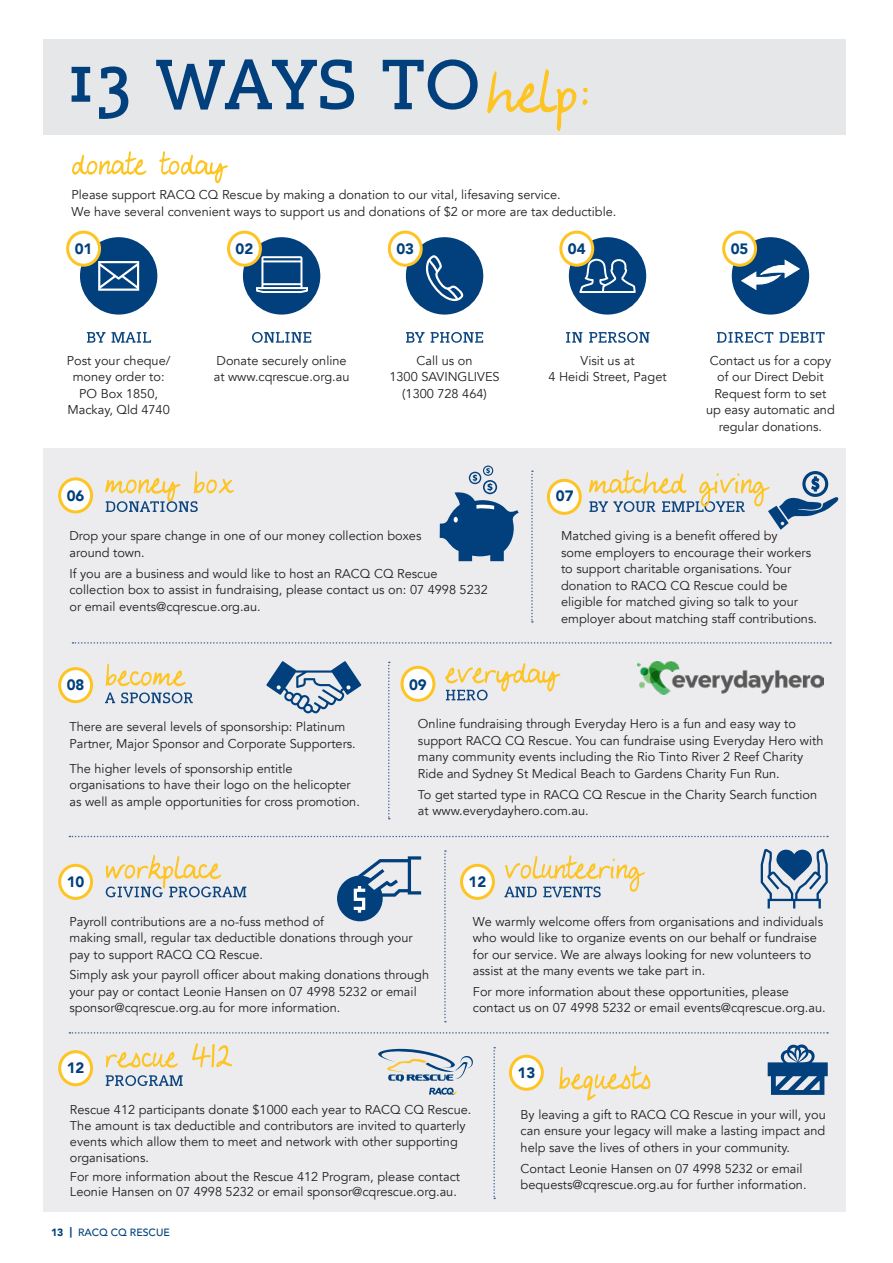
<style>
.page{position:relative;width:893px;height:1263px;background:#fff}
.page>*{position:absolute;margin:0;border:0;box-sizing:border-box;transform-origin:0 0}
.t1{font:900 15px "Avenir";color:#01407c}
.t2{font:12.75px/16.5px "Avenir";color:#231f20}
.t3{font:500 10.5px "Avenir";color:#01407c}
.s1{font-weight:900}
</style>
<div class="page">
<div style="left:44px;top:448px;width:802px;height:764px;background:#ececee"></div>
<div style="left:44px;top:39px;width:802px;height:96px;background:#e6e7e9"></div>
<svg style="left:72px;top:151px;width:156px;height:32px"></svg>
<svg style="left:106px;top:1043px;width:126px;height:25px"></svg>
<svg style="left:559px;top:1066px;width:91px;height:34px"></svg>
<svg style="left:72px;top:59px;width:406px;height:60px"></svg>
<svg style="left:487px;top:69px;width:100px;height:62px"></svg>
<svg style="left:87px;top:332px;width:64px;height:11px"></svg>
<svg style="left:252px;top:332px;width:59px;height:11px"></svg>
<svg style="left:105px;top:692px;width:88px;height:11px"></svg>
<svg style="left:105px;top:471px;width:129px;height:41px"></svg>
<svg style="left:106px;top:855px;width:140px;height:42px"></svg>
<svg style="left:106px;top:1075px;width:77px;height:11px"></svg>
<svg style="left:445px;top:663px;width:115px;height:37px"></svg>
<svg style="left:406px;top:332px;width:77px;height:11px"></svg>
<svg style="left:566px;top:332px;width:83px;height:11px"></svg>
<svg style="left:717px;top:332px;width:108px;height:11px"></svg>
<div style="left:80px;top:237px;width:77px;height:78px;background:#01407c;border-radius:50%"></div>
<div style="left:243px;top:237px;width:77px;height:78px;background:#01407c;border-radius:50%"></div>
<div style="left:406px;top:237px;width:77px;height:78px;background:#01407c;border-radius:50%"></div>
<div style="left:569px;top:237px;width:77px;height:78px;background:#01407c;border-radius:50%"></div>
<div style="left:732px;top:237px;width:77px;height:78px;background:#01407c;border-radius:50%"></div>
<svg style="left:98px;top:261px;width:41px;height:30px"></svg>
<svg style="left:579px;top:259px;width:57px;height:34px"></svg>
<svg style="left:256px;top:256px;width:52px;height:37px"></svg>
<svg style="left:426px;top:255px;width:38px;height:46px"></svg>
<svg style="left:741px;top:260px;width:59px;height:30px"></svg>
<svg style="left:504px;top:855px;width:141px;height:42px"></svg>
<svg style="left:106px;top:664px;width:79px;height:22px"></svg>
<svg style="left:531px;top:470px;width:2px;height:153px"></svg>
<svg style="left:444px;top:850px;width:2px;height:172px"></svg>
<svg style="left:493px;top:1047px;width:2px;height:152px"></svg>
<svg style="left:388px;top:662px;width:2px;height:157px"></svg>
<svg style="left:72px;top:642px;width:759px;height:2px"></svg>
<svg style="left:69px;top:836px;width:759px;height:1px"></svg>
<svg style="left:69px;top:1032px;width:759px;height:1px"></svg>
<svg style="left:589px;top:470px;width:249px;height:60px"></svg>
<img style="left:638px;top:662px;width:185px;height:33px">
<svg style="left:440px;top:465px;width:79px;height:96px"></svg>
<svg style="left:266px;top:661px;width:95px;height:52px"></svg>
<svg style="left:337px;top:856px;width:84px;height:65px"></svg>
<div style="left:68px;top:232px;width:32px;height:33px;background:#fff;border-radius:50%"></div>
<div style="left:66px;top:231px;width:35px;height:36px;border:3px solid #fec422;border-radius:50%"></div>
<div style="left:229px;top:232px;width:31px;height:33px;background:#fff;border-radius:50%"></div>
<div style="left:227px;top:231px;width:35px;height:36px;border:3px solid #fec422;border-radius:50%"></div>
<div style="left:389px;top:232px;width:32px;height:33px;background:#fff;border-radius:50%"></div>
<div style="left:388px;top:231px;width:35px;height:36px;border:3px solid #fec422;border-radius:50%"></div>
<div style="left:561px;top:232px;width:32px;height:33px;background:#fff;border-radius:50%"></div>
<div style="left:559px;top:231px;width:35px;height:36px;border:3px solid #fec422;border-radius:50%"></div>
<div style="left:724px;top:232px;width:32px;height:33px;background:#fff;border-radius:50%"></div>
<div style="left:722px;top:231px;width:35px;height:36px;border:3px solid #fec422;border-radius:50%"></div>
<div style="left:548px;top:480px;width:32px;height:33px;background:#fff;border-radius:50%"></div>
<div style="left:547px;top:479px;width:35px;height:36px;border:3px solid #fec422;border-radius:50%"></div>
<div style="left:60px;top:479px;width:32px;height:33px;background:#fff;border-radius:50%"></div>
<div style="left:58px;top:477px;width:35px;height:36px;border:3px solid #fec422;border-radius:50%"></div>
<div style="left:60px;top:669px;width:32px;height:33px;background:#fff;border-radius:50%"></div>
<div style="left:58px;top:667px;width:35px;height:36px;border:3px solid #fec422;border-radius:50%"></div>
<div style="left:60px;top:865px;width:32px;height:33px;background:#fff;border-radius:50%"></div>
<div style="left:58px;top:864px;width:35px;height:36px;border:3px solid #fec422;border-radius:50%"></div>
<div style="left:60px;top:1052px;width:32px;height:33px;background:#fff;border-radius:50%"></div>
<div style="left:58px;top:1050px;width:35px;height:36px;border:3px solid #fec422;border-radius:50%"></div>
<div style="left:510px;top:1056px;width:32px;height:33px;background:#fff;border-radius:50%"></div>
<div style="left:509px;top:1055px;width:35px;height:36px;border:3px solid #fec422;border-radius:50%"></div>
<div style="left:462px;top:865px;width:31px;height:33px;background:#fff;border-radius:50%"></div>
<div style="left:460px;top:864px;width:35px;height:36px;border:3px solid #fec422;border-radius:50%"></div>
<div style="left:402px;top:667px;width:32px;height:33px;background:#fff;border-radius:50%"></div>
<div style="left:401px;top:666px;width:34px;height:36px;border:3px solid #fec422;border-radius:50%"></div>
<svg style="left:761px;top:849px;width:67px;height:59px"></svg>
<svg style="left:768px;top:1044px;width:60px;height:51px"></svg>
<svg style="left:378px;top:1048px;width:95px;height:33px"></svg>
<svg style="left:429px;top:1088px;width:28px;height:7px"></svg>
<p class="t2" style="left:72px;top:187px;width:546px">Please support RACQ CQ Rescue by making a donation to our vital, lifesaving service.<br>We have several convenient ways to support us and donations of $2 or more are tax deductible.</p>
<p class="t1" style="left:75px;top:236px;width:19px">01</p>
<p class="t1" style="left:236px;top:236px;width:19px">02</p>
<p class="t1" style="left:396px;top:236px;width:19px">03</p>
<p class="t1" style="left:568px;top:236px;width:19px">04</p>
<p class="t1" style="left:731px;top:236px;width:19px">05</p>
<p class="t2" style="left:67px;top:352px;width:105px;text-align:center">Post your cheque/ money order to:<br>PO Box 1850,<br>Mackay, Qld 4740</p>
<p class="t1" style="left:67px;top:483px;width:19px">06</p>
<p class="t2" style="left:214px;top:352px;width:137px">Donate securely online at www.cqrescue.org.au</p>
<p class="t2" style="left:389px;top:352px;width:112px;text-align:center">Call us on<br>1300 SAVINGLIVES (1300 728 464)</p>
<p class="t2" style="left:548px;top:352px;width:120px;text-align:center">Visit us at<br>4 Heidi Street, Paget</p>
<p class="t2" style="left:706px;top:352px;width:130px;text-align:center">Contact us for a copy of our Direct Debit<br>Request form to set up easy automatic and regular donations.</p>
<p class="t1" style="left:556px;top:483px;width:19px">07</p>
<p class="t2" style="left:69px;top:528px;width:353px">Drop your spare change in one of our money collection boxes around town.</p>
<p class="t2" style="left:69px;top:565px;width:420px">If you are a business and would like to host an RACQ CQ Rescue collection box to assist in fundraising, please contact us on: 07 4998 5232 or email events@cqrescue.org.au.</p>
<p class="t1" style="left:67px;top:672px;width:19px">08</p>
<p class="t1" style="left:409px;top:672px;width:19px">09</p>
<p class="t2" style="left:561px;top:528px;width:257px">Matched giving is a benefit offered by<br>some employers to encourage their workers to support charitable organisations. Your donation to RACQ CQ Rescue could be eligible for matched giving so talk to your employer about matching staff contributions.</p>
<p class="t2" style="left:69px;top:719px;width:288px">There are several levels of sponsorship: Platinum<br>Partner, Major Sponsor and Corporate Supporters.</p>
<p class="t2" style="left:69px;top:760px;width:292px">The higher levels of sponsorship entitle organisations to have their logo on the helicopter as well as ample opportunities for cross promotion.</p>
<p class="t1" style="left:67px;top:869px;width:19px">10</p>
<p class="t2" style="left:418px;top:716px;width:407px">Online fundraising through Everyday Hero is a fun and easy way to support RACQ CQ Rescue. You can fundraise using Everyday Hero with many community events including the Rio Tinto River 2 Reef Charity Ride and Sydney St Medical Beach to Gardens Charity Fun Run.</p>
<p class="t2" style="left:418px;top:786px;width:401px">To get started type in RACQ CQ Rescue in the Charity Search function at www.everydayhero.com.au.</p>
<p class="t1" style="left:469px;top:869px;width:19px">12</p>
<p class="t2" style="left:69px;top:913px;width:345px">Payroll contributions are a no-fuss method of<br>making small, regular tax deductible donations through your pay to support RACQ CQ Rescue.</p>
<p class="t2" style="left:69px;top:967px;width:361px">Simply ask your payroll officer about making donations through your pay or contact Leonie Hansen on 07 4998 5232 or email sponsor@cqrescue.org.au for more information.</p>
<p class="t2" style="left:473px;top:913px;width:352px">We warmly welcome offers from organisations and individuals who would like to organize events on our behalf or fundraise for our service. We are always looking for new volunteers to assist at the many events we take part in.</p>
<p class="t2" style="left:473px;top:983px;width:354px">For more information about these opportunities, please contact us on 07 4998 5232 or email events@cqrescue.org.au.</p>
<p class="t1" style="left:67px;top:1055px;width:19px">12</p>
<p class="t1" style="left:517px;top:1060px;width:19px">13</p>
<p class="t2" style="left:70px;top:1102px;width:403px;line-height:15.8px">Rescue 412 participants donate $1000 each year to RACQ CQ Rescue.<br>The amount is tax deductible and contributors are invited to quarterly events which allow them to meet and network with other supporting organisations.</p>
<p class="t2" style="left:70px;top:1169px;width:392px;line-height:15.8px">For more information about the Rescue 412 Program, please contact<br>Leonie Hansen on 07 4998 5232 or email sponsor@cqrescue.org.au.</p>
<p class="t3" style="left:51px;top:1224px;width:120px"><span class="s1">13 |</span> RACQ CQ RESCUE</p>
<p class="t2" style="left:521px;top:1106px;width:307px;text-align:justify">By leaving a gift to RACQ CQ Rescue in your will, you can ensure your legacy will make a lasting impact and help save the lives of others in your community.</p>
<p class="t2" style="left:521px;top:1160px;width:287px">Contact Leonie Hansen on 07 4998 5232 or email bequests@cqrescue.org.au for further information.</p>
</div>
